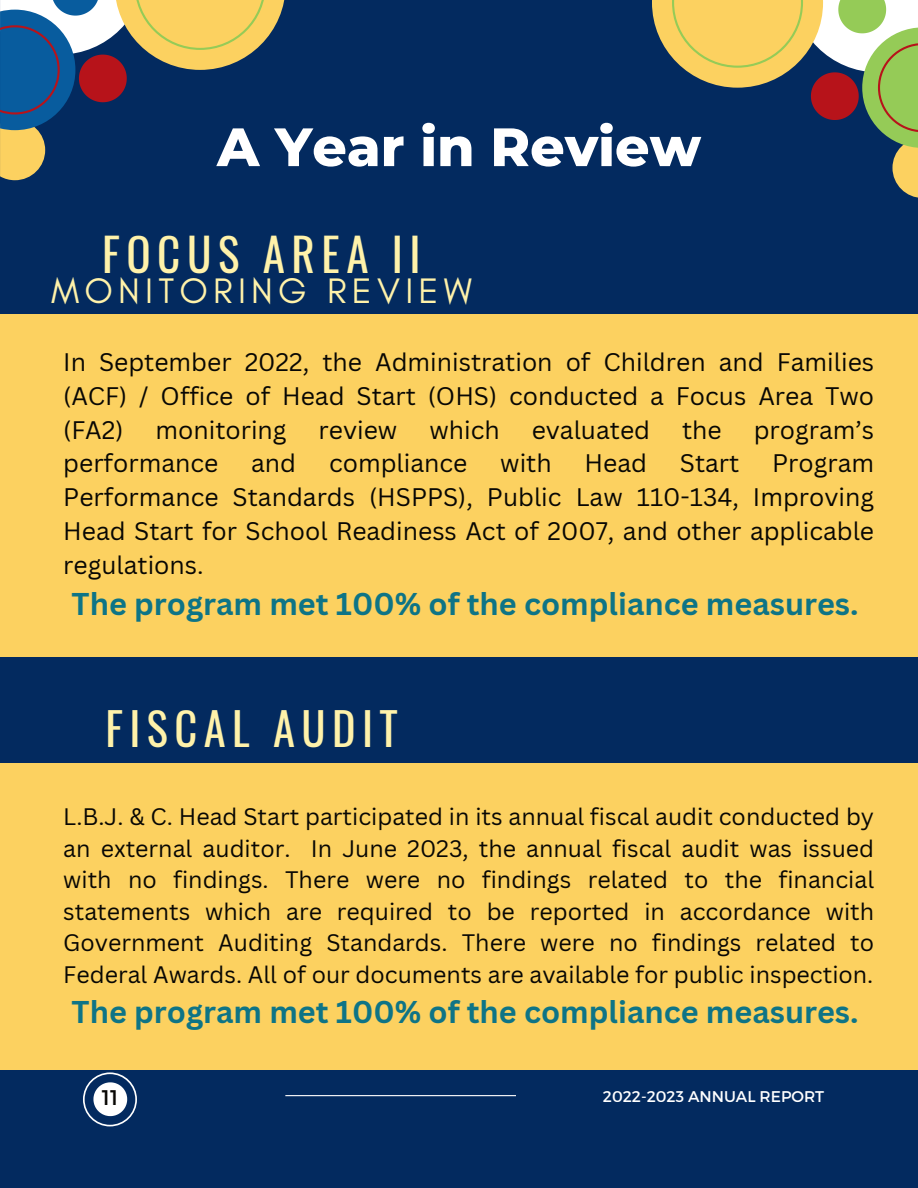
<style>
.page{position:relative;width:918px;height:1188px;background:#032a5f}
.page>*{position:absolute;margin:0;border:0;box-sizing:border-box;transform-origin:0 0}
.t1{font:800 53.85px "Montserrat";color:#fff}
.t2{font:45.15px "Oswald";letter-spacing:.145em;color:#fff2aa}
.t3{font:44.55px "Oswald";letter-spacing:.145em;color:#fff2aa}
.t4{font:36.15px "Glacial Indifference";letter-spacing:.145em;color:#fff2aa}
.t5{font:700 30.6px "Canva Sans";color:#0e7486}
.t6{font:24.75px/33.8px "Canva Sans";color:#080704;text-align:justify}
.t7{font:23.25px/31.5px "Canva Sans";color:#080704;text-align:justify}
.t8{font:21.15px "Montserrat";color:#080704}
.t9{font:15.45px "Montserrat";color:#fff}
</style>
<div class="page">
<svg style="left:83px;top:1072px;width:54px;height:54px"></svg>
<hr style="left:285px;top:1095px;width:231px;height:1px;background:#fff">
<div style="left:0;top:314px;width:918px;height:343px;background:#fcd160"></div>
<svg style="left:652px;top:0;width:266px;height:198px"></svg>
<svg style="left:0;top:0;width:285px;height:180px"></svg>
<div style="left:0;top:764px;width:918px;height:306px;background:#fcd160"></div>
<h1 class="t1" style="left:217px;top:108px;width:486px">A Year in Review</h1>
<h2 class="t2" style="left:102px;top:214px;width:320px">FOCUS AREA II</h2>
<h3 class="t4" style="left:51px;top:271px;width:422px">MONITORING REVIEW</h3>
<p class="t6" style="left:63px;top:345px;width:812px">In September 2022, the Administration of Children and Families (ACF) / Office of Head Start (OHS) conducted a Focus Area Two (FA2)</p>
<p class="t6" style="left:155px;top:413px;width:133px">monitoring</p>
<p class="t6" style="left:319px;top:413px;width:80px">review</p>
<p class="t6" style="left:429px;top:413px;width:72px">which</p>
<p class="t6" style="left:532px;top:413px;width:120px">evaluated</p>
<p class="t6" style="left:682px;top:413px;width:41px">the</p>
<p class="t6" style="left:754px;top:413px;width:122px">program’s</p>
<p class="t6" style="left:63px;top:447px;width:157px">performance</p>
<p class="t6" style="left:251px;top:447px;width:46px">and</p>
<p class="t6" style="left:329px;top:447px;width:140px">compliance</p>
<p class="t6" style="left:500px;top:447px;width:53px">with</p>
<p class="t6" style="left:585px;top:447px;width:64px">Head</p>
<p class="t6" style="left:680px;top:447px;width:61px">Start</p>
<p class="t6" style="left:63px;top:447px;width:812px;text-indent:709px">Program Performance Standards (HSPPS), Public Law 110-134, Improving Head Start for School Readiness Act of 2007, and other applicable regulations.</p>
<h3 class="t5" style="left:72px;top:586px;width:789px">The program met 100% of the compliance measures.</h3>
<h3 class="t3" style="left:106px;top:689px;width:294px">FISCAL AUDIT</h3>
<p class="t7" style="left:63px;top:801px;width:812px">L.B.J. &amp; C. Head Start participated in its annual fiscal audit conducted by an external auditor. In June 2023, the annual fiscal audit was issued with no findings. There were no findings related to the financial statements which are required to be reported in accordance with Government Auditing Standards. There were no findings related to Federal Awards. All of our documents are available for public inspection.</p>
<h3 class="t5" style="left:72px;top:994px;width:789px">The program met 100% of the compliance measures.</h3>
<p class="t8" style="left:102px;top:1084px;width:18px">11</p>
<p class="t9" style="left:603px;top:1087px;width:223px">2022-2023 ANNUAL REPORT</p>
</div>
